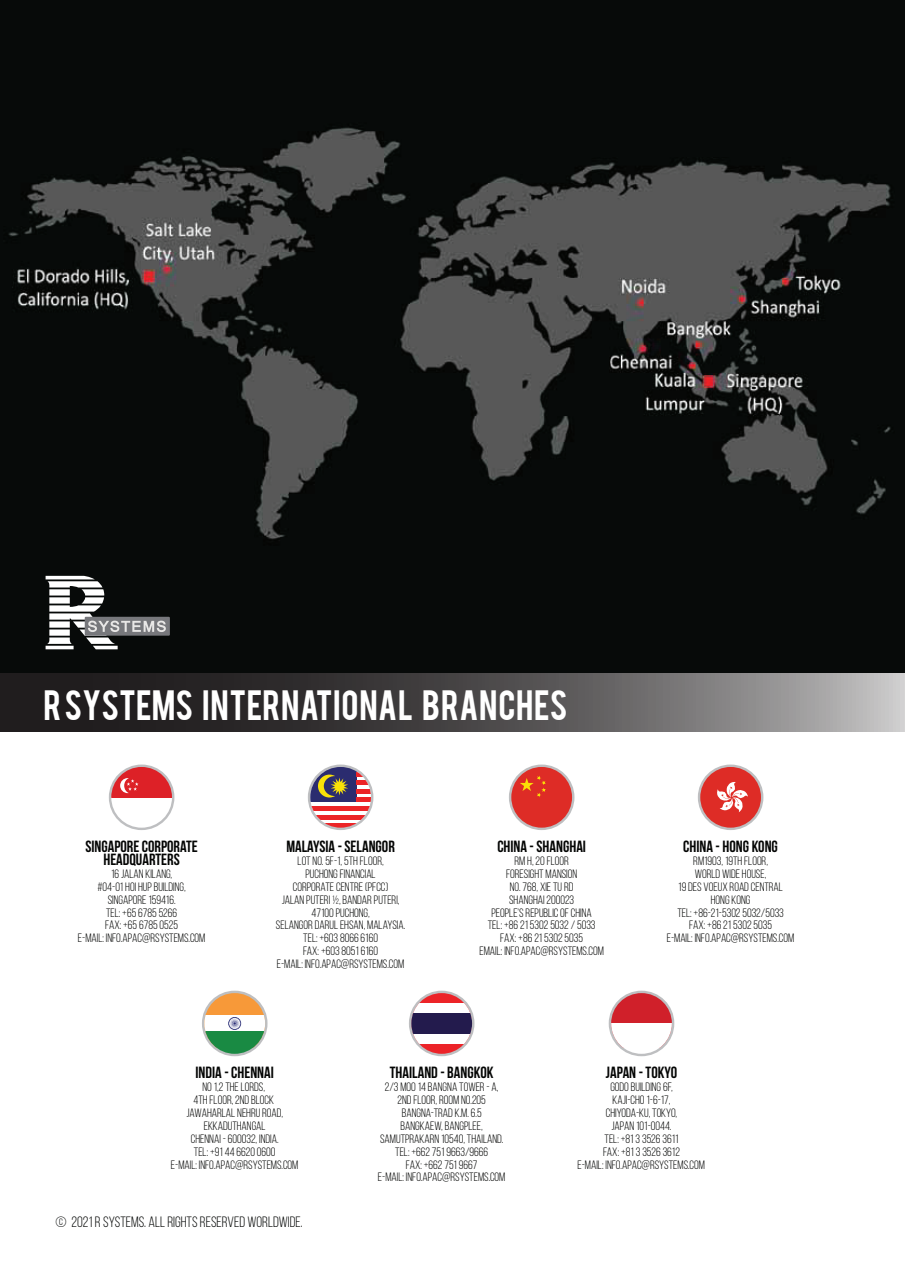
<style>
.page{position:relative;width:905px;height:1280px;background:#fff}
.page>*{position:absolute;margin:0;border:0;box-sizing:border-box;transform-origin:0 0}
.t1{font:33.3px "Bebas";letter-spacing:.015em;color:#fff}
.t2{font:700 16.2px/12.9px "Bebas Neue";color:#040504;text-align:center}
.t3{font:15px "Bebas Neue";color:#080a09}
.t4{font:12.15px/12.9px "Bebas Neue";color:#040504;text-align:center}
</style>
<div class="page">
<svg style="left:0;top:672px;width:904px;height:60px;background:#535152"></svg>
<img style="left:0;top:0;width:904px;height:672px">
<div style="left:109px;top:764px;width:65px;height:66px;border:5px solid #bebfc1;border-radius:50%"></div>
<div style="left:111px;top:797px;width:61px;height:31px;background:#fff"></div>
<svg style="left:111px;top:767px;width:61px;height:30px;background:#de5358"></svg>
<svg style="left:120px;top:778px;width:18px;height:15px"></svg>
<div style="left:308px;top:764px;width:65px;height:66px;border:5px solid #bebfc1;border-radius:50%"></div>
<svg style="left:320px;top:767px;width:36px;height:5px"></svg>
<svg style="left:322px;top:824px;width:37px;height:4px"></svg>
<svg style="left:310px;top:772px;width:61px;height:52px"></svg>
<div style="left:409px;top:991px;width:65px;height:65px;border:5px solid #bebfc1;border-radius:50%"></div>
<div style="left:411px;top:993px;width:61px;height:61px;background:#ec2328;border-radius:30px"></div>
<div style="left:411px;top:1003px;width:61px;height:41px;background:#fff"></div>
<div style="left:411px;top:1013px;width:61px;height:21px;background:#231b4d"></div>
<div style="left:608px;top:991px;width:66px;height:65px;border:5px solid #bebfc1;border-radius:50%"></div>
<svg style="left:611px;top:993px;width:61px;height:30px;background:#d44c54"></svg>
<div style="left:611px;top:1023px;width:61px;height:31px;background:#fff"></div>
<div style="left:202px;top:991px;width:65px;height:65px;border:5px solid #bebfc1;border-radius:50%"></div>
<svg style="left:213px;top:1048px;width:43px;height:6px"></svg>
<svg style="left:204px;top:993px;width:61px;height:55px"></svg>
<div style="left:509px;top:764px;width:65px;height:66px;border:5px solid #bebfc1;border-radius:50%"></div>
<div style="left:511px;top:767px;width:61px;height:61px;background:#de2c26;border-radius:30px"></div>
<svg style="left:520px;top:776px;width:26px;height:21px"></svg>
<div style="left:697px;top:764px;width:66px;height:66px;border:5px solid #bebfc1;border-radius:50%"></div>
<div style="left:700px;top:767px;width:61px;height:61px;background:#de2c26;border-radius:30px"></div>
<svg style="left:717px;top:781px;width:31px;height:31px"></svg>
<div style="left:85px;top:617px;width:85px;height:19px;background:#77787c"></div>
<svg style="left:46px;top:576px;width:120px;height:73px"></svg>
<h1 class="t1" style="left:43px;top:681px;width:525px">R SYSTEMS INTERNATIONAL BRANCHES</h1>
<h2 class="t2" style="left:85px;top:839px;width:114px">SINGAPORE CORPORATE<br>HEADQUARTERS</h2>
<p class="t4" style="left:78px;top:867px;width:129px">16 JALAN KILANG,<br>#04-01 HOI HUP BUILDING,<br>SINGAPORE 159416.<br>TEL: +65 6785 5266<br>FAX: +65 6785 0525<br>E-MAIL: INFO.APAC@RSYSTEMS.COM</p>
<h2 class="t2" style="left:286px;top:839px;width:110px">MALAYSIA - SELANGOR</h2>
<p class="t4" style="left:276px;top:854px;width:131px">LOT NO. 5F-1, 5TH FLOOR,<br>PUCHONG FINANCIAL<br>CORPORATE CENTRE (PFCC)<br>JALAN PUTERI ½, BANDAR PUTERI,<br>47100 PUCHONG,<br>SELANGOR DARUL EHSAN, MALAYSIA.<br>TEL: +603 8066 6160<br>FAX: +603 8051 6160<br>E-MAIL: INFO.APAC@RSYSTEMS.COM</p>
<h2 class="t2" style="left:497px;top:839px;width:90px">CHINA - SHANGHAI</h2>
<p class="t4" style="left:479px;top:854px;width:126px">RM H, 20 FLOOR<br>FORESIGHT MANSION<br>NO. 768, XIE TU RD<br>SHANGHAI 200023<br>PEOPLE’S REPUBLIC OF CHINA<br>TEL: +86 21 5302 5032 / 5033<br>FAX: +86 21 5302 5035<br>EMAIL: INFO.APAC@RSYSTEMS.COM</p>
<h2 class="t2" style="left:683px;top:839px;width:96px">CHINA - HONG KONG</h2>
<p class="t4" style="left:666px;top:854px;width:129px">RM1903, 19TH FLOOR,<br>WORLD WIDE HOUSE,<br>19 DES VOEUX ROAD CENTRAL<br>HONG KONG<br>TEL: +86-21-5302 5032/5033<br>FAX: +86 21 5302 5035<br>E-MAIL: INFO.APAC@RSYSTEMS.COM</p>
<h2 class="t2" style="left:195px;top:1066px;width:80px">INDIA - CHENNAI</h2>
<p class="t4" style="left:171px;top:1080px;width:129px">NO 1,2 THE LORDS,<br>4TH FLOOR, 2ND BLOCK<br>JAWAHARLAL NEHRU ROAD,<br>EKKADUTHANGAL<br>CHENNAI - 600032, INDIA.<br>TEL: +91 44 6620 0600<br>E-MAIL: INFO.APAC@RSYSTEMS.COM</p>
<p class="t3" style="left:56px;top:1214px;width:249px">© 2021 R SYSTEMS. ALL RIGHTS RESERVED WORLDWIDE.</p>
<h2 class="t2" style="left:390px;top:1066px;width:105px">THAILAND - BANGKOK</h2>
<p class="t4" style="left:378px;top:1080px;width:129px">2/3 MOO 14 BANGNA TOWER - A,<br>2ND FLOOR, ROOM NO.205<br>BANGNA-TRAD K.M. 6.5<br>BANGKAEW, BANGPLEE,<br>SAMUTPRAKARN 10540, THAILAND.<br>TEL: +662 751 9663/9666<br>FAX: +662 751 9667<br>E-MAIL: INFO.APAC@RSYSTEMS.COM</p>
<h2 class="t2" style="left:606px;top:1066px;width:73px">JAPAN - TOKYO</h2>
<p class="t4" style="left:577px;top:1080px;width:129px">GODO BUILDING 6F,<br>KAJI-CHO 1-6-17,<br>CHIYODA-KU, TOKYO,<br>JAPAN 101-0044.<br>TEL: +81 3 3526 3611<br>FAX: +81 3 3526 3612<br>E-MAIL: INFO.APAC@RSYSTEMS.COM</p>
</div>
